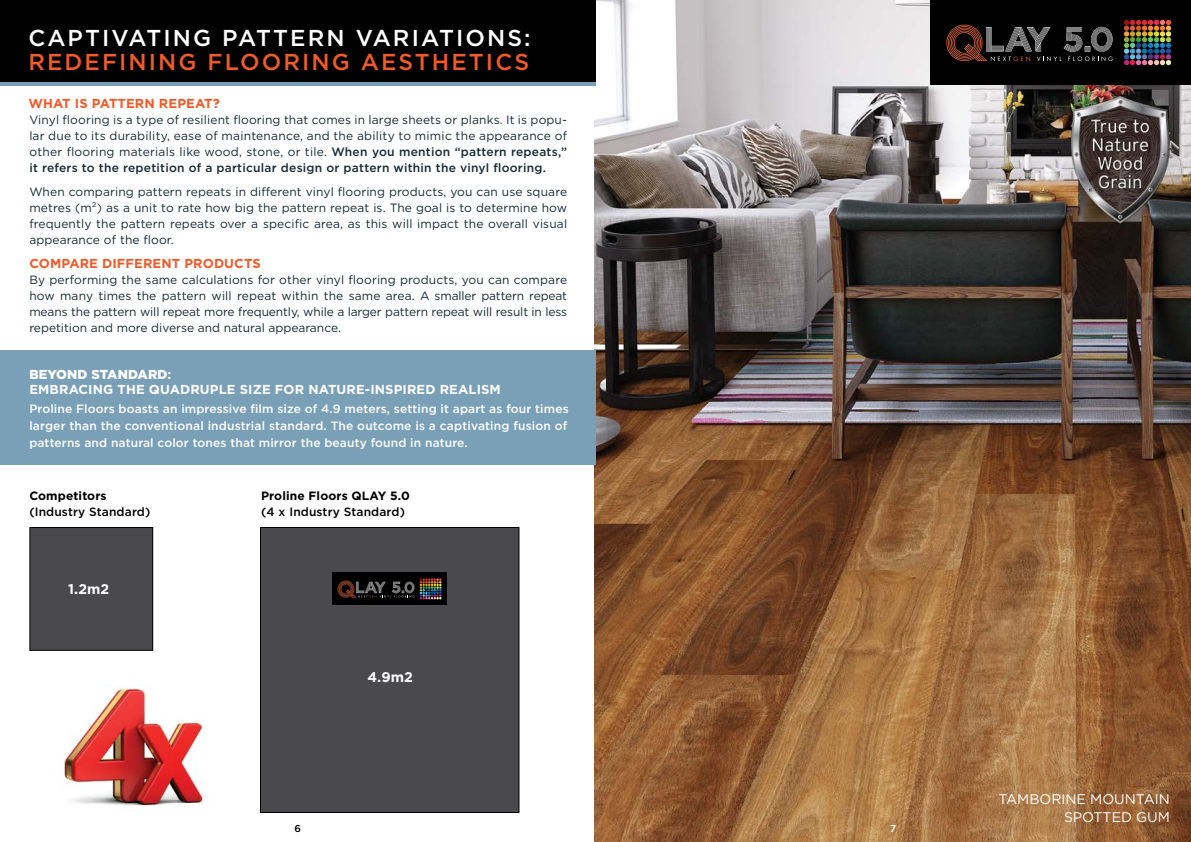
<style>
.page{position:relative;width:1191px;height:842px;background:#fff}
.page>*{position:absolute;margin:0;border:0;box-sizing:border-box;transform-origin:0 0}
.t1{font:500 23px "Gotham";letter-spacing:.09em;color:#fff}
.t2{font:500 23px "Gotham";letter-spacing:.09em;color:#f15a29}
.t3{font:14px/18px "Gotham";color:#fff;text-align:right}
.t4{font:700 14px "Gotham";letter-spacing:.01em;color:#fff}
.t5{font:700 13px/15px "Gotham";letter-spacing:.01em;color:#fff}
.t6{font:700 13px "Gotham";letter-spacing:.01em;color:#f15a29}
.t7{font:12px/16px "Gotham";letter-spacing:.01em;color:#162b34;text-align:justify}
.t8{font:500 12px/17px "Gotham";letter-spacing:.01em;color:#fff;text-align:justify}
.t9{font:500 12px "Gotham";letter-spacing:.01em;color:#000}
.t10{font:700 12px "Gotham";letter-spacing:.01em;color:#000}
.t11{font:500 10px "Gotham";color:#000}
.t12{font:500 10px "Gotham";color:#fff}
.s1{font-weight:500}
.s2{font-weight:900}
</style>
<div class="page">
<img style="left:595px;top:0;width:596px;height:842px">
<img style="left:1064px;top:93px;width:111px;height:135px">
<div style="left:930px;top:0;width:261px;height:84px;background:#000"></div>
<img style="left:1124px;top:20px;width:47px;height:45px">
<svg style="left:946px;top:25px;width:166px;height:36px"></svg>
<div style="left:0;top:77px;width:595px;height:8px;background:#789eb6"></div>
<div style="left:0;top:350px;width:595px;height:115px;background:#7aa0b8"></div>
<div style="left:0;top:0;width:595px;height:82px;background:#000"></div>
<img style="left:61px;top:685px;width:146px;height:121px">
<div style="left:30px;top:527px;width:123px;height:123px;background:#4a4a4d"></div>
<div style="left:29px;top:527px;width:124px;height:124px;border:1px solid #000"></div>
<div style="left:260px;top:527px;width:259px;height:285px;background:#4a4a4d"></div>
<div style="left:260px;top:527px;width:259px;height:286px;border:1px solid #000"></div>
<div style="left:333px;top:573px;width:114px;height:32px;background:#000"></div>
<svg style="left:420px;top:578px;width:21px;height:21px"></svg>
<svg style="left:338px;top:581px;width:76px;height:16px"></svg>
<h1 class="t1" style="left:28px;top:23px;width:504px">CAPTIVATING PATTERN VARIATIONS:</h1>
<h1 class="t2" style="left:28px;top:47px;width:502px">REDEFINING FLOORING AESTHETICS</h1>
<p class="t6" style="left:28px;top:95px;width:193px">WHAT IS PATTERN REPEAT?</p>
<p class="t7" style="left:29px;top:111px;width:539px">Vinyl flooring is a type of resilient flooring that comes in large sheets or planks. It is popu&shy;lar due to its durability, ease of maintenance, and the ability to mimic the appearance of other flooring materials like wood, stone, or tile. <span class="s1">When you mention “pattern repeats,” it refers to the repetition of a particular design or pattern within the vinyl flooring.</span></p>
<p class="t7" style="left:29px;top:183px;width:539px">When comparing pattern repeats in different vinyl flooring products, you can use square metres (m²) as a unit to rate how big the pattern repeat is. The goal is to determine how frequently the pattern repeats over a specific area, as this will impact the overall visual appearance of the floor.</p>
<p class="t6" style="left:29px;top:255px;width:233px">COMPARE DIFFERENT PRODUCTS</p>
<p class="t7" style="left:29px;top:272px;width:539px">By performing the same calculations for other vinyl flooring products, you can compare how many times the pattern will repeat within the same area. A smaller pattern repeat means the pattern will repeat more frequently, while a larger pattern repeat will result in less repetition and more diverse and natural appearance.</p>
<p class="t5" style="left:29px;top:367px;width:473px"><span class="s2">BEYOND STANDARD</span>:<br>EMBRACING THE QUADRUPLE SIZE FOR NATURE-INSPIRED REALISM</p>
<p class="t8" style="left:29px;top:400px;width:541px">Proline Floors boasts an impressive film size of 4.9 meters, setting it apart as four times larger than the conventional industrial standard. The outcome is a captivating fusion of patterns and natural color tones that mirror the beauty found in nature.</p>
<p class="t10" style="left:29px;top:488px;width:79px">Competitors</p>
<p class="t9" style="left:29px;top:504px;width:122px">(Industry Standard)</p>
<p class="t4" style="left:68px;top:580px;width:43px">1.2m2</p>
<p class="t10" style="left:261px;top:488px;width:150px">Proline Floors QLAY 5.0</p>
<p class="t9" style="left:261px;top:504px;width:145px">(4 x Industry Standard)</p>
<p class="t4" style="left:367px;top:667px;width:47px">4.9m2</p>
<p class="t11" style="left:294px;top:821px;width:8px">6</p>
<p class="t12" style="left:890px;top:821px;width:8px">7</p>
<p class="t3" style="left:998px;top:790px;width:173px">TAMBORINE MOUNTAIN<br>SPOTTED GUM</p>
</div>
